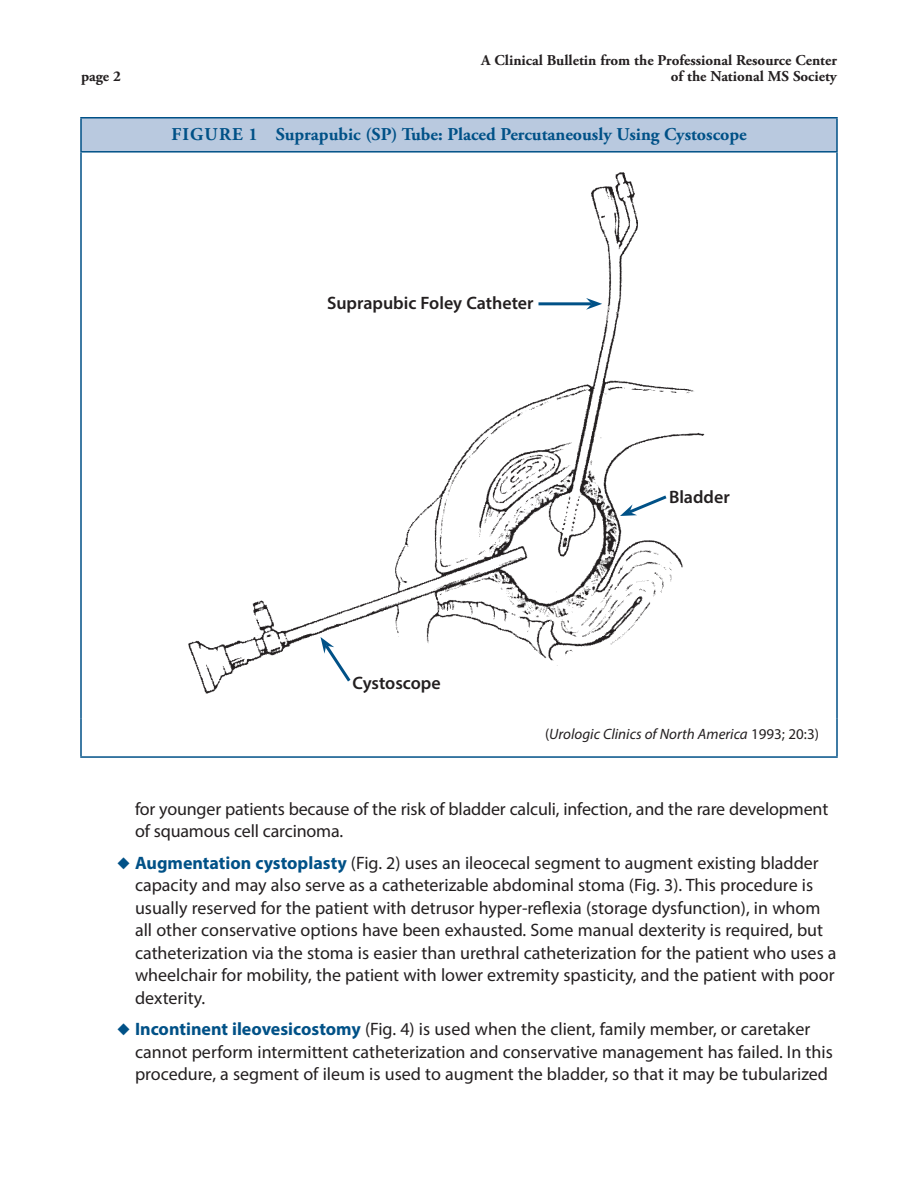
<style>
.page{position:relative;width:918px;height:1188px;background:#fff}
.page>*{position:absolute;margin:0;border:0;box-sizing:border-box;transform-origin:0 0}
.bl{font:18px/22.5px "Myriad Pro";color:#231f20}
.bl1{font:18px/22.5px "Myriad Pro";letter-spacing:-.01em;color:#231f20}
.tt{font:700 18px "Adobe Garamond Pro";color:#005187}
.ref{font:600 18px "Myriad Pro";color:#231f20}
.rh2{font:700 15px/16.5px "Adobe Garamond Pro";color:#231f20;text-align:right}
.tb{font:italic 15px "Myriad Pro";color:#231f20}
.s1{font-style:normal}
.s2{color:#005187}
.s3{font-weight:700;color:#005187}
</style>
<div class="page">
<div style="left:81px;top:118px;width:756px;height:34px;background:#b9c9df"></div>
<hr style="left:80px;top:117px;width:758px;height:1px;background:#005187">
<hr style="left:80px;top:118px;width:2px;height:33px;background:#005187">
<hr style="left:836px;top:118px;width:2px;height:33px;background:#005187">
<hr style="left:80px;top:719px;width:2px;height:37px;background:#005187">
<hr style="left:836px;top:719px;width:2px;height:37px;background:#005187">
<hr style="left:80px;top:756px;width:758px;height:2px;background:#005187">
<hr style="left:80px;top:151px;width:758px;height:2px;background:#005187">
<hr style="left:80px;top:153px;width:2px;height:566px;background:#005187">
<hr style="left:836px;top:153px;width:2px;height:566px;background:#005187">
<img style="left:188px;top:172px;width:517px;height:522px">
<hr style="left:538px;top:302px;width:54px;height:3px;background:#005187">
<svg style="left:586px;top:298px;width:16px;height:12px"></svg>
<svg style="left:620px;top:493px;width:50px;height:23px"></svg>
<svg style="left:321px;top:637px;width:32px;height:48px"></svg>
<p class="rh2" style="left:81px;top:69px;width:42px">page 2</p>
<p class="rh2" style="left:481px;top:52px;width:357px">A Clinical Bulletin from the Professional Resource Center of the National MS Society</p>
<p class="tt" style="left:171px;top:124px;width:577px">FIGURE 1 Suprapubic (SP) Tube: Placed Percutaneously Using Cystoscope</p>
<p class="ref" style="left:327px;top:291px;width:208px">Suprapubic Foley Catheter</p>
<p class="ref" style="left:353px;top:671px;width:90px">Cystoscope</p>
<p class="ref" style="left:669px;top:485px;width:62px">Bladder</p>
<p class="tb" style="left:545px;top:725px;width:275px"><span class="s1">(</span>Urologic Clinics of North America <span class="s1">1993; 20:3)</span></p>
<p class="bl1" style="left:135px;top:797px;width:695px">for younger patients because of the risk of bladder calculi, infection, and the rare development of squamous cell carcinoma.</p>
<p class="bl" style="left:135px;top:851px;width:703px;text-indent:-18px"><span class="s2">◆</span> <span class="s3">Augmentation cystoplasty</span> (Fig. 2) uses an ileocecal segment to augment existing bladder capacity and may also serve as a catheterizable abdominal stoma (Fig. 3). This procedure is usually reserved for the patient with detrusor hyper-reflexia (storage dysfunction), in whom all other conservative options have been exhausted. Some manual dexterity is required, but catheterization via the stoma is easier than urethral catheterization for the patient who uses a wheelchair for mobility, the patient with lower extremity spasticity, and the patient with poor dexterity.</p>
<p class="bl" style="left:135px;top:1017px;width:699px;text-indent:-18px"><span class="s2">◆</span> <span class="s3">Incontinent ileovesicostomy</span> (Fig. 4) is used when the client, family member, or caretaker cannot perform intermittent catheterization and conservative management has failed. In this procedure, a segment of ileum is used to augment the bladder, so that it may be tubularized</p>
</div>
